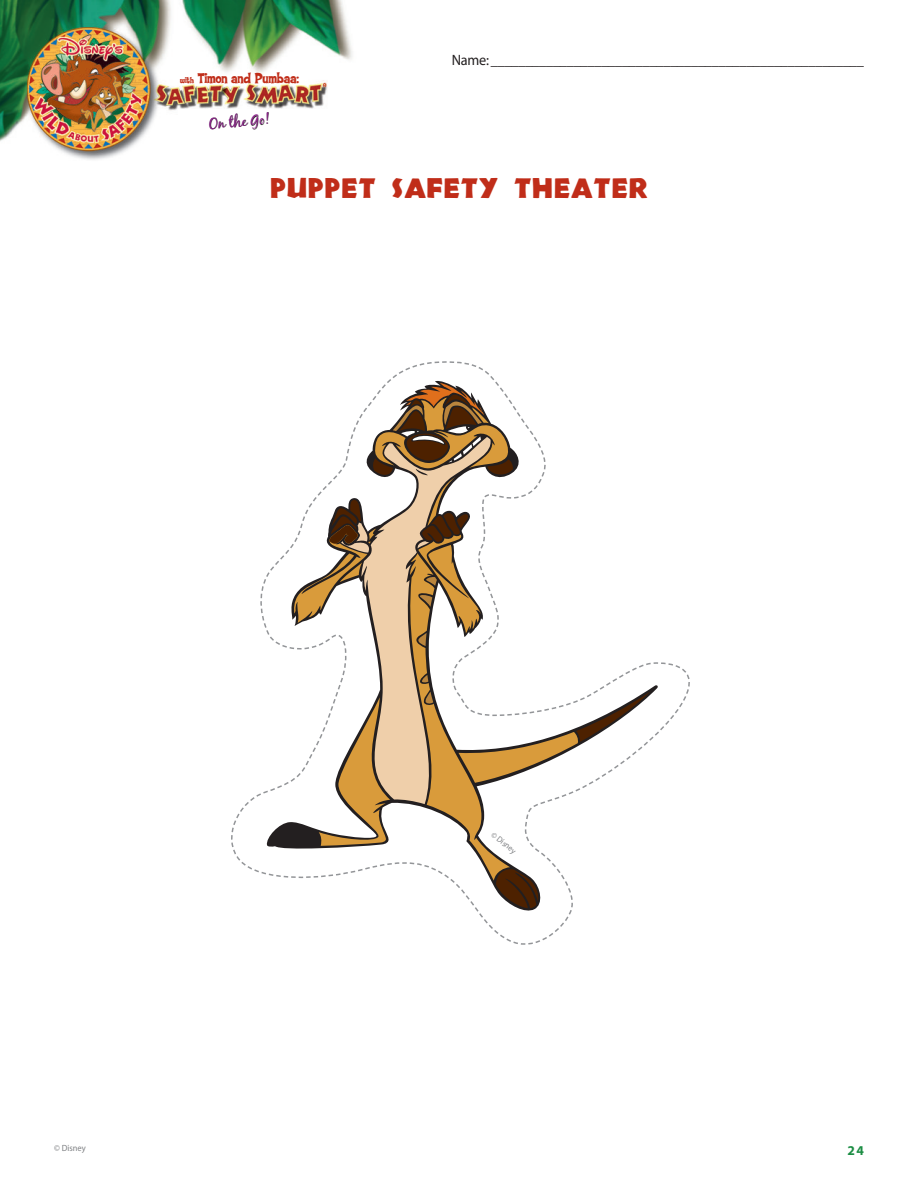
<style>
.page{position:relative;width:918px;height:1188px;background:#fff}
.page>*{position:absolute;margin:0;border:0;box-sizing:border-box;transform-origin:0 0}
.t1{font:27px "Neuland Solid";letter-spacing:.04em;color:#c02d19}
.t2{font:15.3px "Coop Flaired";letter-spacing:-.01em;color:#c02d19}
.t3{font:15px "Myriad";color:#231f20;scale:.95 1}
.t4{font:15px "Black Jack";color:#90268f}
.t5{font:700 13.5px "Myriad";color:#1b8d43}
.t6{font:9px "Myriad";color:#808285;scale:.95 1}
.t7{font:8.25px "Myriad";color:#808285;scale:.95 1}
.s1{font-size:9px}
</style>
<div class="page">
<img style="left:0;top:0;width:352px;height:160px">
<svg style="left:231px;top:361px;width:459px;height:584px"></svg>
<svg style="left:433px;top:361px;width:8px;height:3px"></svg>
<p class="t2" style="left:180px;top:72px;width:120px"><span class="s1">with</span> Timon and Pumbaa:</p>
<p class="t4" style="left:208px;top:116px;width:62px;rotate:-5deg">On the Go!</p>
<p class="t3" style="left:452px;top:54px;width:436px">Name: ______________________________________________________</p>
<h1 class="t1" style="left:270px;top:173px;width:379px">PUPPET SAFETY THEATER</h1>
<p class="t7" style="left:494px;top:831px;width:32px;rotate:38deg">© Disney</p>
<p class="t6" style="left:54px;top:1145px;width:35px">© Disney</p>
<p class="t5" style="left:848px;top:1145px;width:18px">24</p>
</div>
